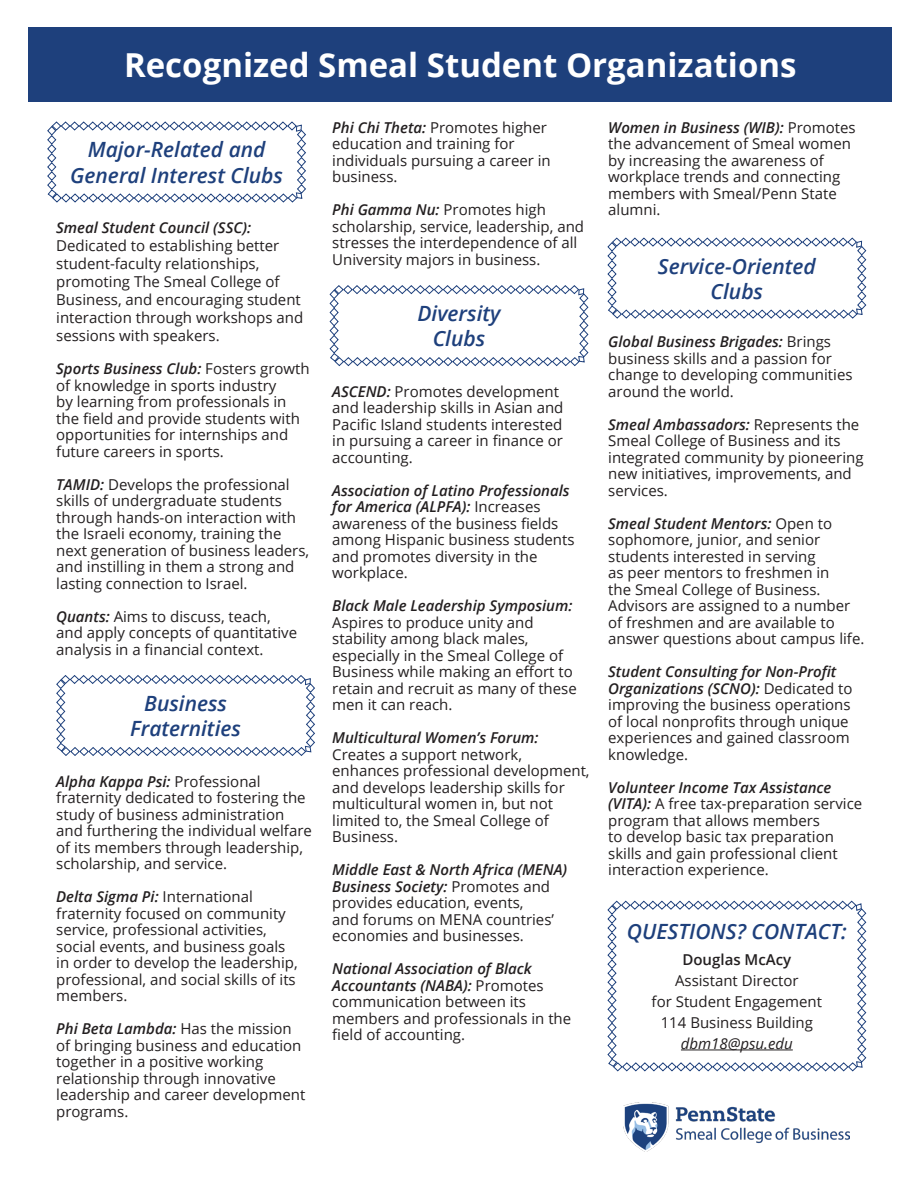
<style>
.page{position:relative;width:918px;height:1188px;background:#fff}
.page>*{position:absolute;margin:0;border:0;box-sizing:border-box;transform-origin:0 0}
.t1{font:700 33px "Open Sans";color:#fff}
.t2{font:italic 600 21px/25.2px "Open Sans";color:#1e407c;text-align:center}
.t3{font:15px/16.5px "Open Sans";color:#231f20}
.t4{font:italic 15px "Open Sans";color:#231f20}
.t5{font:600 15px "Open Sans";color:#231f20}
.s1{font-weight:600;font-style:italic}
</style>
<div class="page">
<svg style="left:47px;top:121px;width:259px;height:82px"></svg>
<div style="left:28px;top:27px;width:864px;height:75px;background:#1e407c"></div>
<svg style="left:56px;top:675px;width:259px;height:81px"></svg>
<svg style="left:329px;top:285px;width:260px;height:82px"></svg>
<svg style="left:607px;top:237px;width:260px;height:82px"></svg>
<svg style="left:607px;top:900px;width:260px;height:172px"></svg>
<img style="left:624px;top:1102px;width:226px;height:50px">
<p class="t1" style="left:124px;top:42px;width:674px">Recognized Smeal Student Organizations</p>
<p class="t2" style="left:70px;top:137px;width:214px">Major-Related and<br>General Interest Clubs</p>
<p class="t3" style="left:56px;top:219px;width:248px;line-height:18px"><span class="s1">Smeal Student Council (SSC):<br></span>Dedicated to establishing better student-faculty relationships, promoting The Smeal College of<br>Business, and encouraging student interaction through workshops and sessions with speakers.</p>
<p class="t3" style="left:56px;top:360px;width:255px"><span class="s1">Sports Business Club:</span> Fosters growth of knowledge in sports industry<br>by learning from professionals in the field and provide students with opportunities for internships and future careers in sports.</p>
<p class="t3" style="left:56px;top:476px;width:255px"><span class="s1">TAMID:</span> Develops the professional skills of undergraduate students through hands-on interaction with the Israeli economy, training the next generation of business leaders, and instilling in them a strong and lasting connection to Israel.</p>
<p class="t3" style="left:56px;top:608px;width:242px"><span class="s1">Quants:</span> Aims to discuss, teach, and apply concepts of quantitative analysis in a financial context.</p>
<p class="t2" style="left:144px;top:690px;width:84px">Business</p>
<p class="t2" style="left:130px;top:715px;width:112px">Fraternities</p>
<p class="t3" style="left:56px;top:773px;width:257px"><span class="s1">Alpha Kappa Psi:</span> Professional fraternity dedicated to fostering the study of business administration and furthering the individual welfare of its members through leadership, scholarship, and service.</p>
<p class="t3" style="left:56px;top:888px;width:243px"><span class="s1">Delta Sigma Pi:</span> International fraternity focused on community service, professional activities, social events, and business goals in order to develop the leadership, professional, and social skills of its members.</p>
<p class="t3" style="left:56px;top:1020px;width:251px"><span class="s1">Phi Beta Lambda:</span> Has the mission of bringing business and education together in a positive working relationship through innovative leadership and career development programs.</p>
<p class="t3" style="left:332px;top:119px;width:220px"><span class="s1">Phi Chi Theta:</span> Promotes higher education and training for individuals pursuing a career in business.</p>
<p class="t3" style="left:332px;top:201px;width:253px"><span class="s1">Phi Gamma Nu:</span> Promotes high scholarship, service, leadership, and stresses the interdependence of all University majors in business.</p>
<p class="t2" style="left:418px;top:300px;width:84px">Diversity</p>
<p class="t2" style="left:433px;top:326px;width:54px">Clubs</p>
<p class="t3" style="left:332px;top:383px;width:233px"><span class="s1">ASCEND:</span> Promotes development and leadership skills in Asian and<br>Pacific Island students interested in pursuing a career in finance or accounting.</p>
<p class="t3" style="left:332px;top:482px;width:244px"><span class="s1">Association of Latino Professionals for America (ALPFA):</span> Increases awareness of the business fields among Hispanic business students and promotes diversity in the workplace.</p>
<p class="t3" style="left:332px;top:597px;width:246px"><span class="s1">Black Male Leadership Symposium:<br></span>Aspires to produce unity and stability among black males, especially in the Smeal College of<br>Business while making an effort to retain and recruit as many of these men it can reach.</p>
<p class="t3" style="left:332px;top:729px;width:259px"><span class="s1">Multicultural Women’s Forum:<br></span>Creates a support network, enhances professional development, and develops leadership skills for multicultural women in, but not limited to, the Smeal College of<br>Business.</p>
<p class="t3" style="left:332px;top:861px;width:237px"><span class="s1">Middle East &amp; North Africa (MENA)<br>Business Society:</span> Promotes and provides education, events,<br>and forums on MENA countries’ economies and businesses.</p>
<p class="t3" style="left:332px;top:960px;width:241px"><span class="s1">National Association of Black<br>Accountants (NABA):</span> Promotes communication between its members and professionals in the field of accounting.</p>
<p class="t3" style="left:608px;top:119px;width:249px"><span class="s1">Women in Business (WIB):</span> Promotes the advancement of Smeal women by increasing the awareness of workplace trends and connecting members with Smeal/Penn State alumni.</p>
<p class="t2" style="left:658px;top:253px;width:159px">Service-Oriented</p>
<p class="t2" style="left:711px;top:278px;width:54px">Clubs</p>
<p class="t3" style="left:608px;top:333px;width:246px"><span class="s1">Global Business Brigades:</span> Brings business skills and a passion for change to developing communities around the world.</p>
<p class="t3" style="left:608px;top:416px;width:257px"><span class="s1">Smeal Ambassadors:</span> Represents the<br>Smeal College of Business and its integrated community by pioneering new initiatives, improvements, and services.</p>
<p class="t3" style="left:608px;top:515px;width:258px"><span class="s1">Smeal Student Mentors:</span> Open to sophomore, junior, and senior students interested in serving<br>as peer mentors to freshmen in<br>the Smeal College of Business.<br>Advisors are assigned to a number of freshmen and are available to answer questions about campus life.</p>
<p class="t3" style="left:608px;top:663px;width:246px"><span class="s1">Student Consulting for Non-Profit<br>Organizations (SCNO):</span> Dedicated to improving the business operations of local nonprofits through unique experiences and gained classroom knowledge.</p>
<p class="t3" style="left:608px;top:779px;width:256px"><span class="s1">Volunteer Income Tax Assistance (VITA):</span> A free tax-preparation service program that allows members<br>to develop basic tax preparation skills and gain professional client interaction experience.</p>
<p class="t2" style="left:627px;top:919px;width:221px">QUESTIONS? CONTACT:</p>
<p class="t5" style="left:682px;top:949px;width:110px">Douglas McAcy</p>
<p class="t3" style="left:675px;top:972px;width:125px">Assistant Director</p>
<p class="t3" style="left:652px;top:993px;width:172px">for Student Engagement</p>
<p class="t3" style="left:661px;top:1014px;width:154px">114 Business Building</p>
<p class="t4" style="left:681px;top:1033px;width:113px">dbm18@psu.edu</p>
</div>
